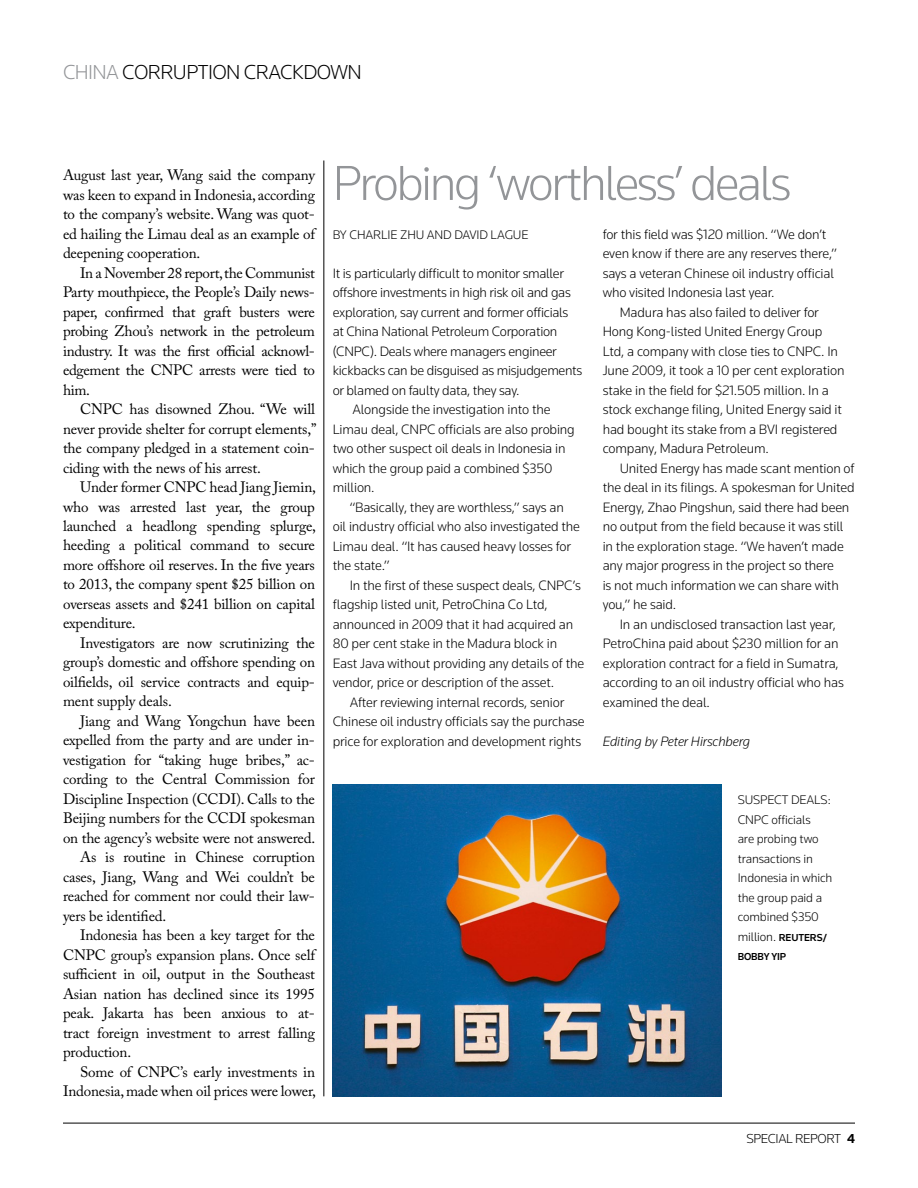
<style>
.page{position:relative;width:918px;height:1188px;background:#fff}
.page>*{position:absolute;margin:0;border:0;box-sizing:border-box;transform-origin:0 0}
.t1{font:300 51px "Knowledge";letter-spacing:-.05em;color:#939598}
.t2{font:300 21px "Knowledge";letter-spacing:-.03em;color:#000}
.t3{font:15px/19.5px "Adobe Caslon Pro";letter-spacing:-.01em;color:#000;text-align:justify}
.t4{font:300 14.1px/19.5px "Knowledge";letter-spacing:-.01em;color:#000}
.t5{font:italic 300 14.1px "Knowledge";letter-spacing:-.01em;color:#000}
.t6{font:300 13.5px "Knowledge";letter-spacing:-.03em;color:#000}
.t7{font:300 12.9px/19.5px "Knowledge";letter-spacing:-.01em;color:#000}
.t8{font:500 10.5px "Knowledge";letter-spacing:-.01em;color:#000}
.s1{color:#939598}
.s2{font-weight:500;font-size:10.5px}
.s3{font-weight:700}
</style>
<div class="page">
<hr style="left:63px;top:1123px;width:792px;height:1px;background:#000">
<img style="left:333px;top:784px;width:388px;height:312px">
<hr style="left:324px;top:160px;width:1px;height:936px;background:#000">
<h2 class="t2" style="left:63px;top:59px;width:300px"><span class="s1">CHINA</span> CORRUPTION CRACKDOWN</h2>
<p class="t3" style="left:63px;top:165px;width:254px">August last year, Wang said the company was keen to expand in Indonesia, according to the company’s website. Wang was quot&shy;ed hailing the Limau deal as an example of deepening cooperation.</p>
<p class="t3" style="left:63px;top:263px;width:254px;text-indent:17px">In a November 28 report, the Communist Party mouthpiece, the People’s Daily news&shy;paper, confirmed that graft busters were probing Zhou’s network in the petroleum industry. It was the first official acknowl&shy;edgement the CNPC arrests were tied to him.</p>
<p class="t3" style="left:63px;top:399px;width:255px;text-indent:17px">CNPC has disowned Zhou. “We will never provide shelter for corrupt elements,” the company pledged in a statement coin&shy;ciding with the news of his arrest.</p>
<p class="t3" style="left:63px;top:477px;width:255px;text-indent:17px">Under former CNPC head Jiang Jiemin, who was arrested last year, the group launched a headlong spending splurge, heeding a political command to secure more offshore oil reserves. In the five years to 2013, the company spent $25 billion on overseas assets and $241 billion on capital expenditure.</p>
<p class="t3" style="left:63px;top:633px;width:253px;text-indent:17px">Investigators are now scrutinizing the group’s domestic and offshore spending on oilfields, oil service contracts and equip&shy;ment supply deals.</p>
<p class="t3" style="left:80px;top:711px;width:237px">Jiang and Wang Yongchun have been</p>
<p class="t3" style="left:63px;top:731px;width:253px">expelled from the party and are under in-</p>
<p class="t3" style="left:63px;top:750px;width:254px">vestigation for “taking huge bribes,” ac-</p>
<p class="t3" style="left:63px;top:770px;width:253px">cording to the Central Commission for</p>
<p class="t3" style="left:63px;top:789px;width:254px">Discipline Inspection (CCDI). Calls to the</p>
<p class="t3" style="left:63px;top:809px;width:253px">Beijing numbers for the CCDI spokesman</p>
<p class="t3" style="left:63px;top:828px;width:254px">on the agency’s website were not answered.</p>
<p class="t3" style="left:80px;top:848px;width:237px">As is routine in Chinese corruption</p>
<p class="t3" style="left:63px;top:867px;width:253px">cases, Jiang, Wang and Wei couldn’t be</p>
<p class="t3" style="left:63px;top:887px;width:253px">reached for comment nor could their law-</p>
<p class="t3" style="left:63px;top:906px;width:105px">yers be identified.</p>
<p class="t3" style="left:80px;top:926px;width:237px">Indonesia has been a key target for the</p>
<p class="t3" style="left:63px;top:945px;width:254px">CNPC group’s expansion plans. Once self</p>
<p class="t3" style="left:63px;top:965px;width:254px">sufficient in oil, output in the Southeast</p>
<p class="t3" style="left:63px;top:984px;width:253px">Asian nation has declined since its 1995</p>
<p class="t3" style="left:63px;top:1004px;width:253px">peak. Jakarta has been anxious to at-</p>
<p class="t3" style="left:63px;top:1023px;width:254px">tract foreign investment to arrest falling</p>
<p class="t3" style="left:63px;top:1043px;width:70px">production.</p>
<p class="t3" style="left:80px;top:1062px;width:236px">Some of CNPC’s early investments in</p>
<p class="t3" style="left:63px;top:1082px;width:255px">Indonesia, made when oil prices were lower,</p>
<h1 class="t1" style="left:333px;top:151px;width:460px">Probing ‘worthless’ deals</h1>
<p class="t7" style="left:333px;top:224px;width:197px">BY CHARLIE ZHU AND DAVID LAGUE</p>
<p class="t4" style="left:333px;top:263px;width:233px">It is particularly difficult to monitor smaller</p>
<p class="t4" style="left:333px;top:282px;width:240px">offshore investments in high risk oil and gas</p>
<p class="t4" style="left:333px;top:302px;width:237px">exploration, say current and former officials</p>
<p class="t4" style="left:333px;top:321px;width:226px">at China National Petroleum Corporation</p>
<p class="t4" style="left:333px;top:341px;width:226px">(CNPC). Deals where managers engineer</p>
<p class="t4" style="left:333px;top:360px;width:251px">kickbacks can be disguised as misjudgements</p>
<p class="t4" style="left:333px;top:380px;width:188px">or blamed on faulty data, they say.</p>
<p class="t4" style="left:352px;top:399px;width:200px">Alongside the investigation into the</p>
<p class="t4" style="left:333px;top:419px;width:244px">Limau deal, CNPC officials are also probing</p>
<p class="t4" style="left:333px;top:438px;width:234px">two other suspect oil deals in Indonesia in</p>
<p class="t4" style="left:333px;top:458px;width:221px">which the group paid a combined $350</p>
<p class="t4" style="left:333px;top:477px;width:44px">million.</p>
<p class="t4" style="left:350px;top:497px;width:216px">“Basically, they are worthless,” says an</p>
<p class="t4" style="left:333px;top:516px;width:249px">oil industry official who also investigated the</p>
<p class="t4" style="left:333px;top:536px;width:240px">Limau deal. “It has caused heavy losses for</p>
<p class="t4" style="left:333px;top:555px;width:58px">the state.”</p>
<p class="t4" style="left:350px;top:575px;width:233px">In the first of these suspect deals, CNPC’s</p>
<p class="t4" style="left:333px;top:594px;width:217px">flagship listed unit, PetroChina Co Ltd,</p>
<p class="t4" style="left:333px;top:614px;width:242px">announced in 2009 that it had acquired an</p>
<p class="t4" style="left:333px;top:633px;width:226px">80 per cent stake in the Madura block in</p>
<p class="t4" style="left:333px;top:653px;width:253px">East Java without providing any details of the</p>
<p class="t4" style="left:333px;top:672px;width:223px">vendor, price or description of the asset.</p>
<p class="t4" style="left:350px;top:692px;width:216px">After reviewing internal records, senior</p>
<p class="t4" style="left:333px;top:711px;width:254px">Chinese oil industry officials say the purchase</p>
<p class="t4" style="left:333px;top:731px;width:250px">price for exploration and development rights</p>
<p class="t4" style="left:603px;top:224px;width:236px">for this field was $120 million. “We don’t even know if there are any reserves there,” says a veteran Chinese oil industry official who visited Indonesia last year.</p>
<p class="t4" style="left:603px;top:302px;width:243px;text-indent:17px">Madura has also failed to deliver for Hong Kong-listed United Energy Group Ltd, a company with close ties to CNPC. In June 2009, it took a 10 per cent exploration stake in the field for $21.505 million. In a stock exchange filing, United Energy said it had bought its stake from a BVI registered company, Madura Petroleum.</p>
<p class="t4" style="left:603px;top:458px;width:254px;text-indent:17px">United Energy has made scant mention of the deal in its filings. A spokesman for United Energy, Zhao Pingshun, said there had been no output from the field because it was still in the exploration stage. “We haven’t made any major progress in the project so there<br>is not much information we can share with you,” he said.</p>
<p class="t4" style="left:603px;top:614px;width:243px;text-indent:17px">In an undisclosed transaction last year, PetroChina paid about $230 million for an exploration contract for a field in Sumatra, according to an oil industry official who has examined the deal.</p>
<p class="t5" style="left:603px;top:732px;width:149px">Editing by Peter Hirschberg</p>
<p class="t7" style="left:738px;top:790px;width:96px">SUSPECT DEALS:<br>CNPC officials<br>are probing two transactions in<br>Indonesia in which the group paid a combined $350 million. <span class="s2">REUTERS/</span></p>
<p class="t8" style="left:738px;top:950px;width:50px">BOBBY YIP</p>
<p class="t6" style="left:747px;top:1130px;width:110px">SPECIAL REPORT <span class="s3">4</span></p>
</div>
